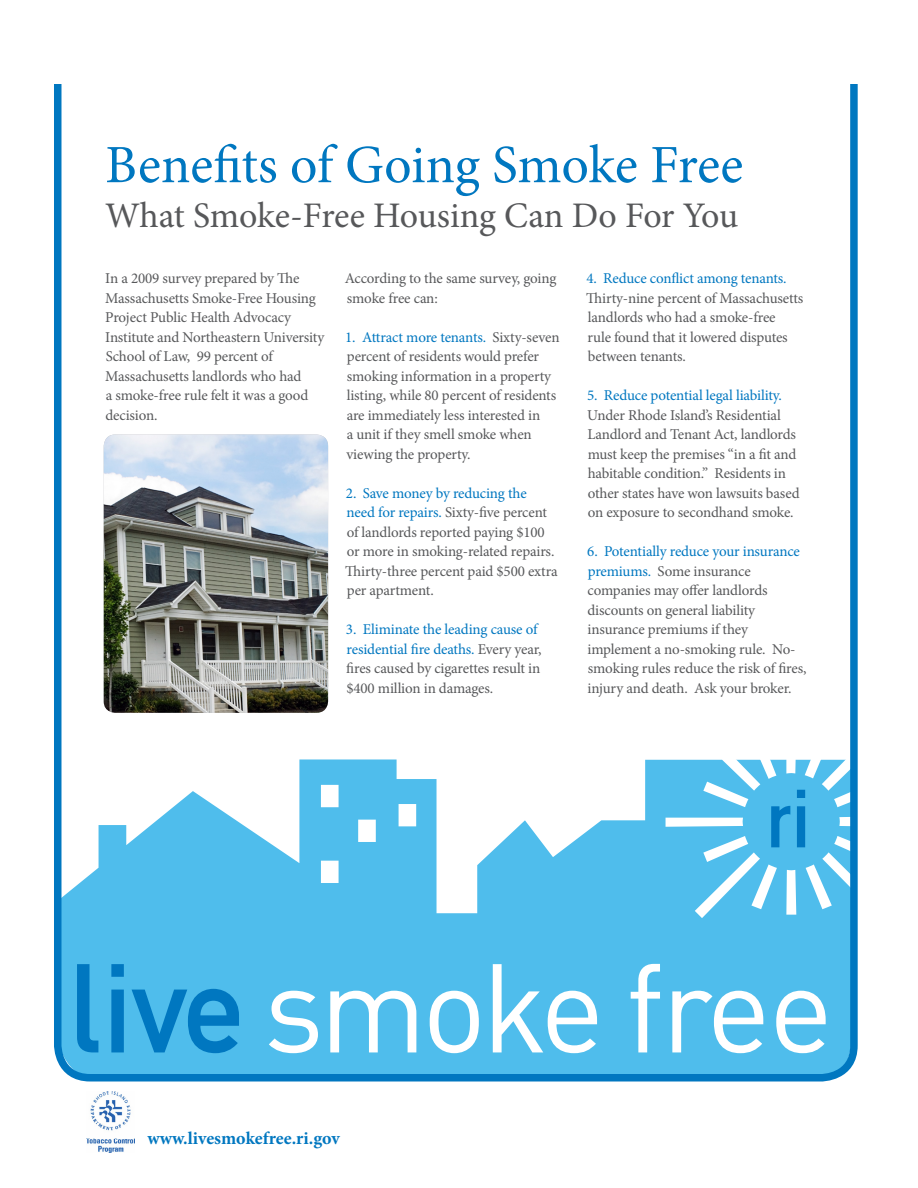
<style>
.page{position:relative;width:918px;height:1188px;background:#fff}
.page>*{position:absolute;margin:0;border:0;box-sizing:border-box;transform-origin:0 0}
.t1{font:54px "Minion Pro";letter-spacing:-.005em;color:#0077c0}
.t2{font:36px "Minion Pro";letter-spacing:-.01em;color:#57585a}
.t3{font:700 18px "Minion Pro";color:#0077c0}
.t4{font:15px/19.5px "Minion Pro";letter-spacing:-.01em;color:#57585a}
.s1{color:#0077c0}
</style>
<div class="page">
<svg style="left:63px;top:759px;width:786px;height:314px;fill:#4fbdec"></svg>
<svg style="left:77px;top:964px;width:21px;height:88px"></svg>
<svg style="left:111px;top:964px;width:13px;height:88px"></svg>
<svg style="left:132px;top:989px;width:107px;height:64px"></svg>
<svg style="left:269px;top:991px;width:49px;height:62px"></svg>
<svg style="left:330px;top:991px;width:86px;height:61px"></svg>
<svg style="left:430px;top:991px;width:49px;height:62px"></svg>
<svg style="left:493px;top:964px;width:104px;height:89px"></svg>
<svg style="left:631px;top:964px;width:29px;height:88px"></svg>
<svg style="left:672px;top:991px;width:91px;height:62px"></svg>
<svg style="left:776px;top:991px;width:50px;height:62px"></svg>
<svg style="left:666px;top:759px;width:183px;height:159px"></svg>
<div style="left:54px;top:4px;width:804px;height:1078px;border:8px solid #0077c0;border-radius:32px"></div>
<div style="left:0;top:0;width:918px;height:84px;background:#fff"></div>
<img style="left:87px;top:1092px;width:48px;height:61px">
<img style="left:104px;top:435px;width:224px;height:278px">
<p class="t1" style="left:105px;top:129px;width:640px">Benefits of Going Smoke Free</p>
<p class="t2" style="left:105px;top:192px;width:635px">What Smoke-Free Housing Can Do For You</p>
<p class="t4" style="left:105px;top:269px;width:221px">In a 2009 survey prepared by The<br>Massachusetts Smoke-Free Housing<br>Project Public Health Advocacy<br>Institute and Northeastern University<br>School of Law, 99 percent of<br>Massachusetts landlords who had<br>a smoke-free rule felt it was a good decision.</p>
<p class="t4" style="left:345px;top:269px;width:213px">According to the same survey, going smoke free can:</p>
<p class="t4" style="left:586px;top:269px;width:219px"><span class="s1">4. Reduce conflict among tenants.<br></span>Thirty-nine percent of Massachusetts landlords who had a smoke-free<br>rule found that it lowered disputes between tenants.</p>
<p class="t4" style="left:587px;top:386px;width:214px"><span class="s1">5. Reduce potential legal liability.<br></span>Under Rhode Island’s Residential Landlord and Tenant Act, landlords must keep the premises “in a fit and habitable condition.” Residents in other states have won lawsuits based on exposure to secondhand smoke.</p>
<p class="t4" style="left:587px;top:542px;width:221px"><span class="s1">6. Potentially reduce your insurance premiums.</span> Some insurance companies may offer landlords discounts on general liability insurance premiums if they implement a no-smoking rule. No&shy;smoking rules reduce the risk of fires, injury and death. Ask your broker.</p>
<p class="t4" style="left:345px;top:327px;width:216px"><span class="s1">1. Attract more tenants.</span> Sixty-seven percent of residents would prefer smoking information in a property listing, while 80 percent of residents are immediately less interested in<br>a unit if they smell smoke when viewing the property.</p>
<p class="t4" style="left:345px;top:483px;width:214px"><span class="s1">2. Save money by reducing the need for repairs.</span> Sixty-five percent of landlords reported paying $100 or more in smoking-related repairs.<br>Thirty-three percent paid $500 extra per apartment.</p>
<p class="t4" style="left:346px;top:620px;width:197px"><span class="s1">3. Eliminate the leading cause of residential fire deaths.</span> Every year, fires caused by cigarettes result in $400 million in damages.</p>
<p class="t3" style="left:147px;top:1125px;width:194px">www.livesmokefree.ri.gov</p>
</div>
